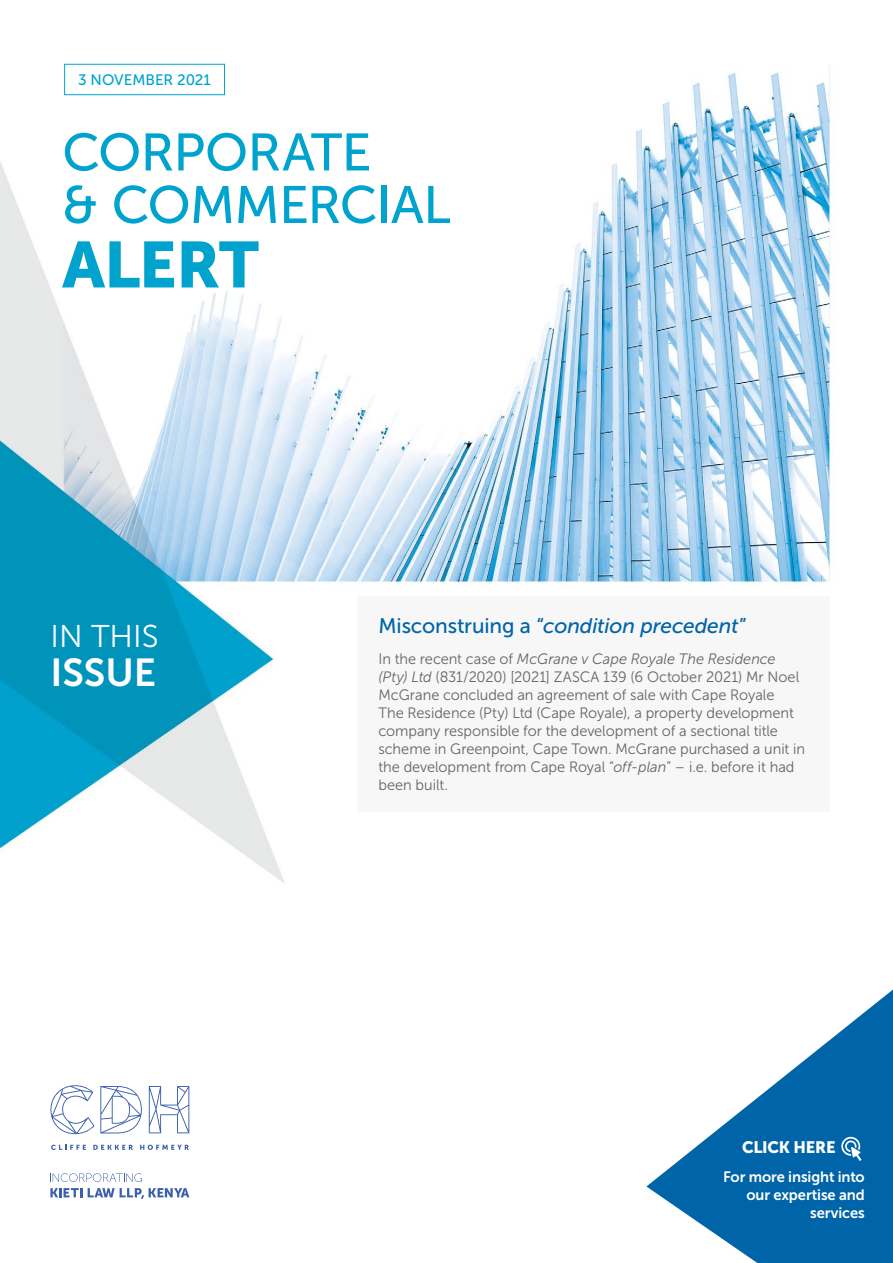
<style>
.page{position:relative;width:893px;height:1263px;background:#fff}
.page>*{position:absolute;margin:0;border:0;box-sizing:border-box;transform-origin:0 0}
.t1{font:64.5px "Museo Sans 900";letter-spacing:-.02em;color:#00a3cd}
.t2{font:52.5px/52.5px "Museo Sans 500";letter-spacing:-.015em;color:#00a3cd}
.t3{font:38.85px "Museo Sans 700";color:#fff}
.t4{font:31.35px "Museo Sans 300";color:#fff}
.t5{font:italic 21px "Museo Sans 500";letter-spacing:-.005em;color:#0064a8}
.t6{font:16.5px "Museo Sans 900";letter-spacing:-.02em;color:#fff}
.t7{font:15.15px "Museo Sans 500";letter-spacing:-.005em;color:#00a3cd}
.t8{font:15px/18px "Museo Sans 300";color:#636466}
.t9{font:15px/18px "Museo Sans 700";letter-spacing:-.005em;color:#fff;text-align:right}
.s1{font-style:normal}
.s2{font-style:italic}
</style>
<div class="page">
<img style="left:0;top:63px;width:830px;height:1135px">
<svg style="left:140px;top:1145px;width:49px;height:5px"></svg>
<svg style="left:93px;top:1145px;width:40px;height:5px"></svg>
<svg style="left:51px;top:1145px;width:35px;height:5px"></svg>
<svg style="left:50px;top:1085px;width:44px;height:49px"></svg>
<svg style="left:100px;top:1086px;width:42px;height:47px"></svg>
<svg style="left:149px;top:1086px;width:40px;height:47px"></svg>
<svg style="left:50px;top:1173px;width:92px;height:9px"></svg>
<svg style="left:50px;top:1188px;width:32px;height:9px"></svg>
<svg style="left:88px;top:1188px;width:101px;height:11px"></svg>
<div style="left:357px;top:596px;width:472px;height:215px;background:#f7f7f7"></div>
<div style="left:64px;top:64px;width:161px;height:31px;border:1px solid #00a3cd"></div>
<svg style="left:646px;top:989px;width:247px;height:274px;fill:#0064a8"></svg>
<svg style="left:841px;top:1137px;width:20px;height:24px"></svg>
<p class="t7" style="left:78px;top:72px;width:134px">3 NOVEMBER 2021</p>
<h2 class="t2" style="left:62px;top:126px;width:390px">CORPORATE<br>&amp; COMMERCIAL</h2>
<h1 class="t1" style="left:62px;top:228px;width:198px">ALERT</h1>
<h3 class="t4" style="left:50px;top:620px;width:110px">IN THIS</h3>
<h3 class="t3" style="left:50px;top:651px;width:107px">ISSUE</h3>
<h3 class="t5" style="left:378px;top:614px;width:370px"><span class="s1">Misconstruing a “</span>condition precedent<span class="s1">”</span></h3>
<p class="t8" style="left:378px;top:650px;width:428px">In the recent case of <span class="s2">McGrane v Cape Royale The Residence (Pty) Ltd</span> (831/2020) [2021] ZASCA 139 (6 October 2021) Mr Noel McGrane concluded an agreement of sale with Cape Royale<br>The Residence (Pty) Ltd (Cape Royale), a property development company responsible for the development of a sectional title scheme in Greenpoint, Cape Town. McGrane purchased a unit in the development from Cape Royal “<span class="s2">off-plan</span>” – i.e. before it had been built.</p>
<p class="t6" style="left:742px;top:1138px;width:95px">CLICK HERE</p>
<p class="t9" style="left:723px;top:1168px;width:143px">For more insight into our expertise and services</p>
</div>
